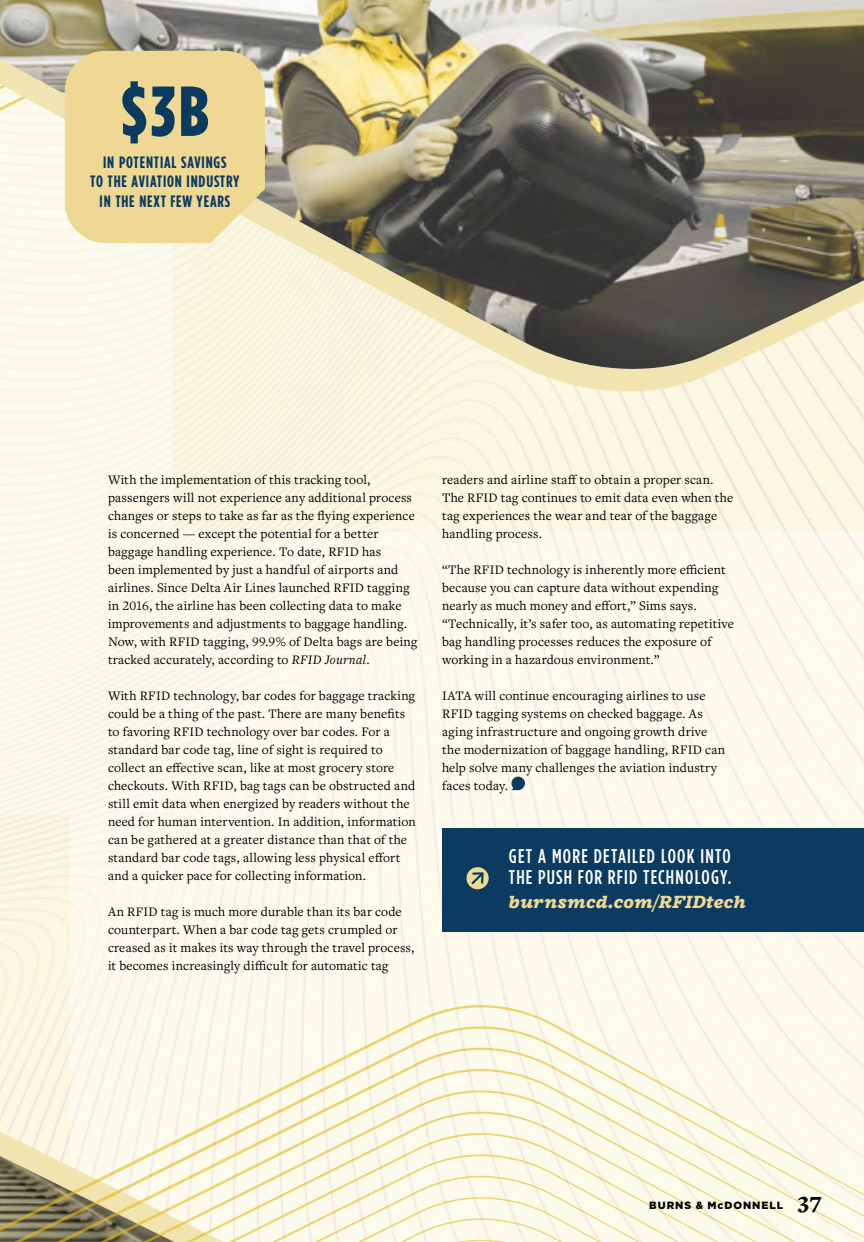
<style>
.page{position:relative;width:864px;height:1242px;background:#fff}
.page>*{position:absolute;margin:0;border:0;box-sizing:border-box;transform-origin:0 0}
.t1{font:900 70.5px "Gotham Condensed";color:#0b3b60}
.t2{font:900 24px "Freight Text Pro";color:#000}
.t3{font:500 19.8px/20.7px "Gotham Condensed";letter-spacing:.06em;color:#fff}
.t4{font:italic 900 19.5px "Freight Macro Pro";letter-spacing:.01em;color:#eed894}
.t5{font:700 16.5px/19.8px "Gotham Condensed";letter-spacing:.05em;color:#0b3b60;text-align:center}
.t6{font:13.5px/18px "Freight Text Pro";letter-spacing:.015em;color:#000}
.t7{font:900 10.5px "Gotham";letter-spacing:.095em;color:#000}
.s1{font-style:italic}
</style>
<div class="page">
<svg style="left:0;top:875px;width:311px;height:24px;background:#fbf8e9"></svg>
<svg style="left:0;top:899px;width:311px;height:106px;background:#fbf8e9"></svg>
<img style="left:199px;top:397px;width:665px;height:111px">
<svg style="left:0;top:374px;width:864px;height:23px;background:#f8f4de"></svg>
<img style="left:0;top:0;width:864px;height:371px">
<svg style="left:0;top:1005px;width:864px;height:237px;background:#f6f1dc"></svg>
<div style="left:442px;top:828px;width:422px;height:104px;background:#0b3b60"></div>
<svg style="left:511px;top:777px;width:14px;height:13px"></svg>
<svg style="left:467px;top:867px;width:22px;height:22px"></svg>
<svg style="left:0;top:0;width:331px;height:243px;background:#d4c79d"></svg>
<h1 class="t1" style="left:121px;top:69px;width:89px">$3B</h1>
<p class="t5" style="left:90px;top:152px;width:151px">IN POTENTIAL SAVINGS<br>TO THE AVIATION INDUSTRY<br>IN THE NEXT FEW YEARS</p>
<p class="t6" style="left:108px;top:470px;width:311px">With the implementation of this tracking tool, passengers will not experience any additional process changes or steps to take as far as the flying experience is concerned — except the potential for a better baggage handling experience. To date, RFID has<br>been implemented by just a handful of airports and airlines. Since Delta Air Lines launched RFID tagging in 2016, the airline has been collecting data to make improvements and adjustments to baggage handling.<br>Now, with RFID tagging, 99.9% of Delta bags are being tracked accurately, according to <span class="s1">RFID Journal</span>.</p>
<p class="t6" style="left:108px;top:686px;width:309px">With RFID technology, bar codes for baggage tracking could be a thing of the past. There are many benefits to favoring RFID technology over bar codes. For a standard bar code tag, line of sight is required to collect an effective scan, like at most grocery store checkouts. With RFID, bag tags can be obstructed and still emit data when energized by readers without the need for human intervention. In addition, information can be gathered at a greater distance than that of the standard bar code tags, allowing less physical effort and a quicker pace for collecting information.</p>
<p class="t6" style="left:108px;top:902px;width:308px">An RFID tag is much more durable than its bar code counterpart. When a bar code tag gets crumpled or creased as it makes its way through the travel process, it becomes increasingly difficult for automatic tag</p>
<p class="t6" style="left:442px;top:470px;width:293px">readers and airline staff to obtain a proper scan.<br>The RFID tag continues to emit data even when the tag experiences the wear and tear of the baggage handling process.</p>
<p class="t6" style="left:442px;top:560px;width:293px">“The RFID technology is inherently more efficient because you can capture data without expending nearly as much money and effort,” Sims says. “Technically, it’s safer too, as automating repetitive bag handling processes reduces the exposure of working in a hazardous environment.”</p>
<p class="t6" style="left:442px;top:686px;width:285px">IATA will continue encouraging airlines to use RFID tagging systems on checked baggage. As aging infrastructure and ongoing growth drive the modernization of baggage handling, RFID can help solve many challenges the aviation industry faces today.</p>
<h3 class="t3" style="left:509px;top:845px;width:224px">GET A MORE DETAILED LOOK INTO<br>THE PUSH FOR RFID TECHNOLOGY.</h3>
<h3 class="t4" style="left:509px;top:888px;width:239px">burnsmcd.com/RFIDtech</h3>
<p class="t7" style="left:649px;top:1198px;width:136px">BURNS &amp; McDONNELL</p>
<h2 class="t2" style="left:798px;top:1188px;width:25px">37</h2>
</div>
